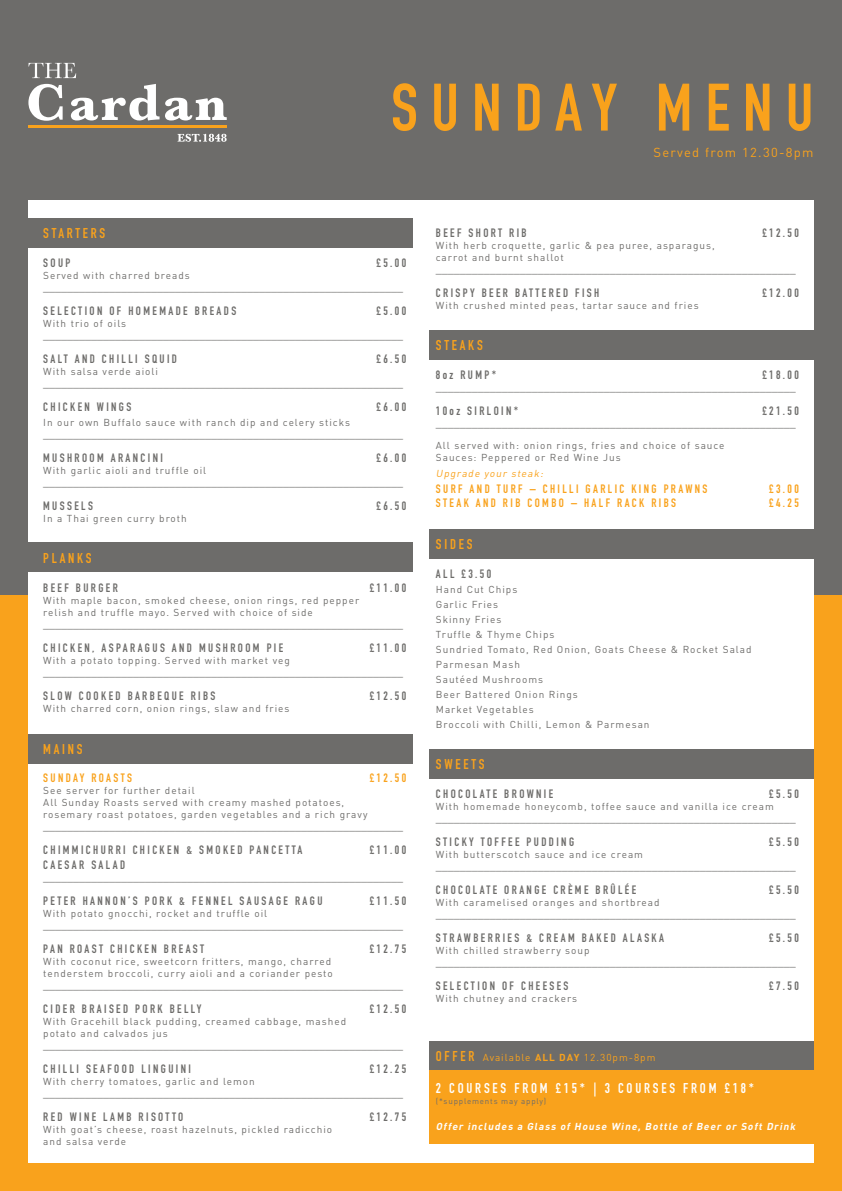
<style>
.page{position:relative;width:842px;height:1191px;background:#6d6c6a}
.page>*{position:absolute;margin:0;border:0;box-sizing:border-box;transform-origin:0 0}
.t1{font:700 65.9px "DIN Condensed";letter-spacing:.2em;color:#f9a21c}
.t2{font:700 14px "DIN Condensed";letter-spacing:.2em;color:#f9a21c}
.t3{font:700 14px "DIN Condensed";letter-spacing:.2em;color:#fff}
.t4{font:12.9px "DIN";letter-spacing:.1em;color:#f9a21c}
.t5{font:700 12px/24px "DIN Condensed";letter-spacing:.2em;color:#6d6c6a}
.t6{font:700 12px "DIN Condensed";letter-spacing:.2em;color:#f9a21c}
.t7{font:10px/15px "DIN";letter-spacing:.1em;color:#6d6c6a}
.t8{font:italic 700 10px "DIN";color:#fff}
.t9{font:10px "DIN";letter-spacing:.1em;color:#f9a21c}
.t10{font:italic 10px "DIN";color:#f9a21c}
.t11{font:8px "DIN";letter-spacing:.1em;color:#6d6c6a}
.s1{font-family:"DIN Condensed";font-weight:700;font-size:14px}
.s2{font-weight:700}
</style>
<div class="page">
<div style="left:0;top:595px;width:842px;height:596px;background:#f9a21c"></div>
<div style="left:28px;top:200px;width:786px;height:962px;background:#fff"></div>
<svg style="left:28px;top:84px;width:199px;height:37px"></svg>
<svg style="left:178px;top:134px;width:49px;height:8px"></svg>
<svg style="left:29px;top:63px;width:47px;height:15px"></svg>
<hr style="left:28px;top:126px;width:199px;height:2px;background:#f9a21c">
<div style="left:429px;top:749px;width:385px;height:30px;background:#6d6c6a"></div>
<div style="left:429px;top:529px;width:385px;height:29px;background:#6d6c6a"></div>
<div style="left:28px;top:733px;width:385px;height:30px;background:#6d6c6a"></div>
<div style="left:28px;top:542px;width:385px;height:30px;background:#6d6c6a"></div>
<div style="left:28px;top:218px;width:385px;height:30px;background:#6d6c6a"></div>
<div style="left:429px;top:330px;width:385px;height:30px;background:#6d6c6a"></div>
<div style="left:429px;top:1040px;width:385px;height:30px;background:#6d6c6a"></div>
<div style="left:429px;top:1070px;width:385px;height:74px;background:#f9a21c"></div>
<h1 class="t1" style="left:391px;top:63px;width:424px">SUNDAY MENU</h1>
<p class="t4" style="left:653px;top:144px;width:162px">Served from 12.30-8pm</p>
<p class="t2" style="left:43px;top:224px;width:64px">STARTERS</p>
<p class="t5" style="left:43px;top:251px;width:29px">SOUP</p>
<p class="t5" style="left:377px;top:251px;width:31px">£5.00</p>
<p class="t7" style="left:43px;top:268px;width:148px">Served with charred breads</p>
<p class="t5" style="left:43px;top:275px;width:362px">____________________________________________________________<br>SELECTION OF HOMEMADE BREADS</p>
<p class="t5" style="left:377px;top:299px;width:31px">£5.00</p>
<p class="t7" style="left:43px;top:316px;width:85px">With trio of oils</p>
<p class="t5" style="left:43px;top:323px;width:362px">____________________________________________________________<br>SALT AND CHILLI SQUID</p>
<p class="t5" style="left:377px;top:347px;width:31px">£6.50</p>
<p class="t7" style="left:43px;top:364px;width:116px">With salsa verde aioli</p>
<p class="t5" style="left:43px;top:371px;width:362px">____________________________________________________________<br>CHICKEN WINGS</p>
<p class="t5" style="left:377px;top:395px;width:31px">£6.00</p>
<p class="t7" style="left:43px;top:414px;width:308px">In our own Buffalo sauce with ranch dip and celery sticks</p>
<p class="t5" style="left:43px;top:445px;width:121px">MUSHROOM ARANCINI</p>
<p class="t5" style="left:377px;top:445px;width:31px">£6.00</p>
<p class="t7" style="left:43px;top:462px;width:164px">With garlic aioli and truffle oil</p>
<p class="t5" style="left:43px;top:493px;width:51px">MUSSELS</p>
<p class="t5" style="left:377px;top:493px;width:31px">£6.50</p>
<p class="t7" style="left:43px;top:510px;width:145px">In a Thai green curry broth</p>
<p class="t2" style="left:43px;top:549px;width:50px">PLANKS</p>
<p class="t5" style="left:43px;top:575px;width:76px">BEEF BURGER</p>
<p class="t5" style="left:370px;top:575px;width:38px">£11.00</p>
<p class="t7" style="left:43px;top:594px;width:317px;line-height:12px">With maple bacon, smoked cheese, onion rings, red pepper relish and truffle mayo. Served with choice of side</p>
<p class="t5" style="left:43px;top:611px;width:362px">____________________________________________________________<br>CHICKEN, ASPARAGUS AND MUSHROOM PIE</p>
<p class="t5" style="left:370px;top:635px;width:38px">£11.00</p>
<p class="t7" style="left:43px;top:652px;width:248px">With a potato topping. Served with market veg</p>
<p class="t5" style="left:43px;top:659px;width:362px">____________________________________________________________<br>SLOW COOKED BARBEQUE RIBS</p>
<p class="t5" style="left:370px;top:683px;width:38px">£12.50</p>
<p class="t7" style="left:43px;top:700px;width:248px">With charred corn, onion rings, slaw and fries</p>
<p class="t2" style="left:43px;top:739px;width:41px">MAINS</p>
<p class="t6" style="left:43px;top:770px;width:90px">SUNDAY ROASTS</p>
<p class="t6" style="left:370px;top:770px;width:38px">£12.50</p>
<p class="t7" style="left:43px;top:784px;width:326px;line-height:12px">See server for further detail<br>All Sunday Roasts served with creamy mashed potatoes, rosemary roast potatoes, garden vegetables and a rich gravy</p>
<p class="t5" style="left:43px;top:814px;width:362px">____________________________________________________________<br>CHIMMICHURRI CHICKEN &amp; SMOKED PANCETTA</p>
<p class="t5" style="left:370px;top:838px;width:38px">£11.00</p>
<p class="t5" style="left:43px;top:858px;width:362px;line-height:12px">CAESAR SALAD ____________________________________________________________</p>
<p class="t5" style="left:43px;top:888px;width:281px">PETER HANNON’S PORK &amp; FENNEL SAUSAGE RAGU</p>
<p class="t5" style="left:370px;top:888px;width:38px">£11.50</p>
<p class="t7" style="left:43px;top:905px;width:225px">With potato gnocchi, rocket and truffle oil</p>
<p class="t5" style="left:43px;top:912px;width:362px">____________________________________________________________<br>PAN ROAST CHICKEN BREAST</p>
<p class="t5" style="left:370px;top:936px;width:38px">£12.75</p>
<p class="t7" style="left:43px;top:955px;width:291px;line-height:12px">With coconut rice, sweetcorn fritters, mango, charred tenderstem broccoli, curry aioli and a coriander pesto</p>
<p class="t5" style="left:43px;top:972px;width:362px">____________________________________________________________<br>CIDER BRAISED PORK BELLY</p>
<p class="t5" style="left:370px;top:996px;width:38px">£12.50</p>
<p class="t7" style="left:43px;top:1015px;width:304px;line-height:12px">With Gracehill black pudding, creamed cabbage, mashed potato and calvados jus</p>
<p class="t5" style="left:43px;top:1032px;width:362px">____________________________________________________________<br>CHILLI SEAFOOD LINGUINI</p>
<p class="t5" style="left:370px;top:1056px;width:38px">£12.25</p>
<p class="t7" style="left:43px;top:1073px;width:213px">With cherry tomatoes, garlic and lemon</p>
<p class="t5" style="left:43px;top:1080px;width:362px">____________________________________________________________<br>RED WINE LAMB RISOTTO</p>
<p class="t5" style="left:370px;top:1104px;width:38px">£12.75</p>
<p class="t7" style="left:43px;top:1123px;width:290px;line-height:12px">With goat’s cheese, roast hazelnuts, pickled radicchio and salsa verde</p>
<p class="t5" style="left:436px;top:220px;width:92px">BEEF SHORT RIB</p>
<p class="t5" style="left:762px;top:220px;width:38px">£12.50</p>
<p class="t7" style="left:436px;top:239px;width:280px;line-height:12px">With herb croquette, garlic &amp; pea puree, asparagus, carrot and burnt shallot</p>
<p class="t5" style="left:436px;top:256px;width:361px">____________________________________________________________<br>CRISPY BEER BATTERED FISH</p>
<p class="t5" style="left:762px;top:280px;width:38px">£12.00</p>
<p class="t7" style="left:436px;top:297px;width:264px">With crushed minted peas, tartar sauce and fries</p>
<p class="t2" style="left:436px;top:336px;width:48px">STEAKS</p>
<p class="t5" style="left:436px;top:363px;width:62px">8oz RUMP*</p>
<p class="t5" style="left:436px;top:369px;width:365px;line-height:12px;text-align:right">£18.00 ____________________________________________________________</p>
<p class="t5" style="left:436px;top:399px;width:84px">10oz SIRLOIN*</p>
<p class="t5" style="left:436px;top:405px;width:365px;line-height:12px;text-align:right">£21.50 ____________________________________________________________</p>
<p class="t7" style="left:436px;top:439px;width:290px;line-height:12px">All served with: onion rings, fries and choice of sauce<br>Sauces: Peppered or Red Wine Jus</p>
<p class="t10" style="left:436px;top:467px;width:111px">Upgrade your steak:</p>
<p class="t6" style="left:436px;top:480px;width:273px">SURF AND TURF – CHILLI GARLIC KING PRAWNS</p>
<p class="t6" style="left:769px;top:480px;width:31px">£3.00</p>
<p class="t6" style="left:436px;top:495px;width:242px">STEAK AND RIB COMBO – HALF RACK RIBS</p>
<p class="t6" style="left:769px;top:495px;width:31px">£4.25</p>
<p class="t2" style="left:436px;top:534px;width:38px">SIDES</p>
<p class="t5" style="left:436px;top:561px;width:57px">ALL £3.50</p>
<p class="t7" style="left:436px;top:581px;width:317px">Hand Cut Chips<br>Garlic Fries<br>Skinny Fries<br>Truffle &amp; Thyme Chips<br>Sundried Tomato, Red Onion, Goats Cheese &amp; Rocket Salad<br>Parmesan Mash<br>Sautéed Mushrooms<br>Beer Battered Onion Rings<br>Market Vegetables<br>Broccoli with Chilli, Lemon &amp; Parmesan</p>
<p class="t2" style="left:436px;top:755px;width:50px">SWEETS</p>
<p class="t5" style="left:436px;top:782px;width:119px">CHOCOLATE BROWNIE</p>
<p class="t5" style="left:769px;top:782px;width:31px">£5.50</p>
<p class="t7" style="left:436px;top:799px;width:339px">With homemade honeycomb, toffee sauce and vanilla ice cream</p>
<p class="t5" style="left:436px;top:806px;width:361px">____________________________________________________________<br>STICKY TOFFEE PUDDING</p>
<p class="t5" style="left:769px;top:830px;width:31px">£5.50</p>
<p class="t7" style="left:436px;top:847px;width:209px">With butterscotch sauce and ice cream</p>
<p class="t5" style="left:436px;top:854px;width:361px">____________________________________________________________<br>CHOCOLATE ORANGE CRÈME BRÛLÉE</p>
<p class="t5" style="left:769px;top:878px;width:31px">£5.50</p>
<p class="t7" style="left:436px;top:895px;width:225px">With caramelised oranges and shortbread</p>
<p class="t5" style="left:436px;top:902px;width:361px">____________________________________________________________<br>STRAWBERRIES &amp; CREAM BAKED ALASKA</p>
<p class="t5" style="left:769px;top:926px;width:31px">£5.50</p>
<p class="t7" style="left:436px;top:943px;width:155px">With chilled strawberry soup</p>
<p class="t5" style="left:436px;top:950px;width:361px">____________________________________________________________<br>SELECTION OF CHEESES</p>
<p class="t5" style="left:769px;top:974px;width:31px">£7.50</p>
<p class="t7" style="left:436px;top:991px;width:143px">With chutney and crackers</p>
<p class="t9" style="left:436px;top:1050px;width:221px"><span class="s1">OFFER</span> Available <span class="s2">ALL DAY</span> 12.30pm-8pm</p>
<p class="t3" style="left:436px;top:1078px;width:320px">2 COURSES FROM £15* | 3 COURSES FROM £18*</p>
<p class="t11" style="left:436px;top:1096px;width:112px">(*supplements may apply)</p>
<p class="t8" style="left:436px;top:1120px;width:363px">Offer includes a Glass of House Wine, Bottle of Beer or Soft Drink</p>
</div>
